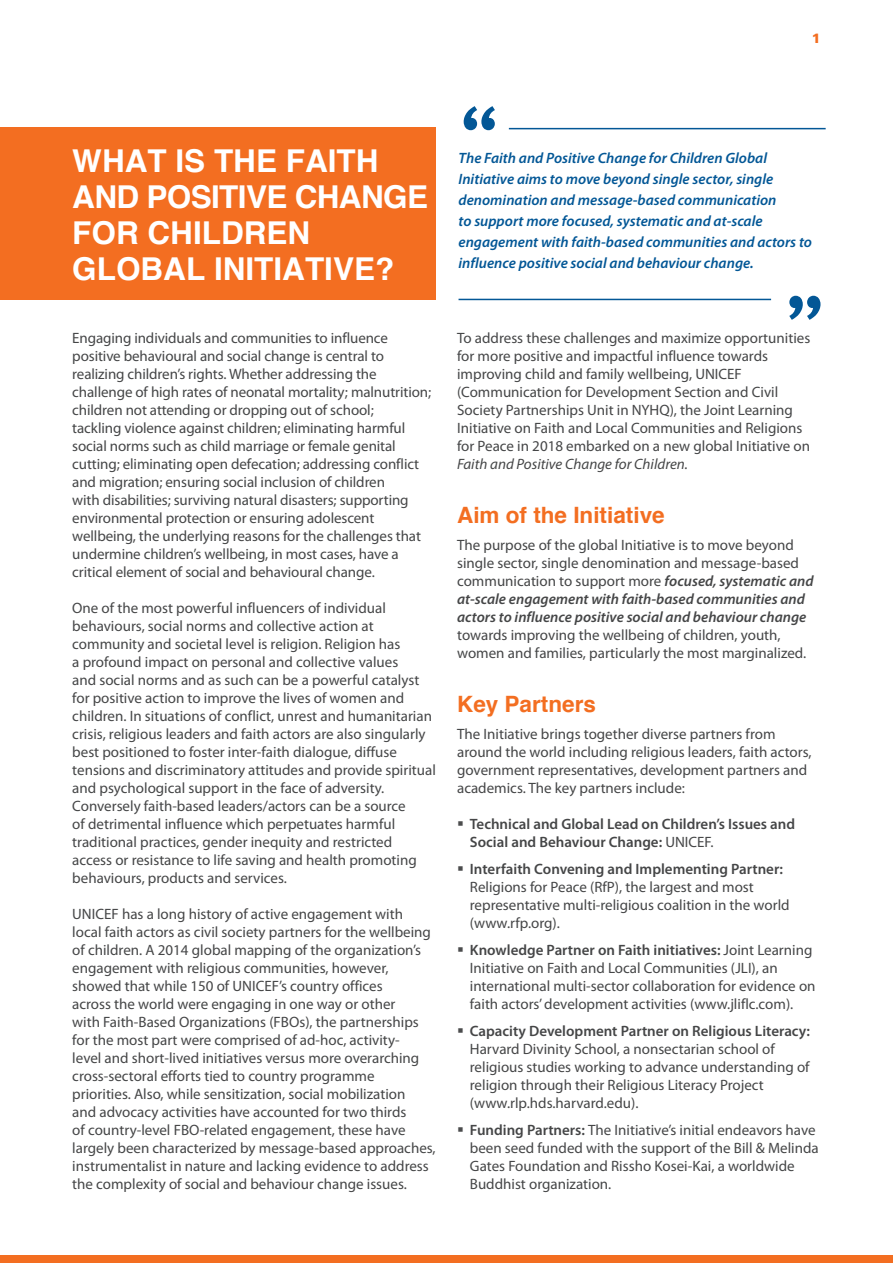
<style>
.page{position:relative;width:893px;height:1263px;background:#fff}
.page>*{position:absolute;margin:0;border:0;box-sizing:border-box;transform-origin:0 0}
.t1{font:90px "Meta Offc Pro Norm";color:#035796}
.t2{font:700 31.5px/36px "Helvetica";color:#fff}
.t3{font:700 22.5px "Helvetica";color:#f36e21}
.t4{font:15px/18px "Myriad Pro";color:#454647}
.t5{font:italic 600 15px/21px "Myriad Pro";color:#035796}
.t6{font:600 15px/18px "Myriad Pro";color:#454647}
.t7{font:italic 15px "Myriad Pro";color:#454647}
.t8{font:900 13.5px "Univers LT Std";color:#f36e21}
.s1{font-weight:600;font-style:italic}
.s2{font-weight:400}
.s3{font-weight:600}
</style>
<div class="page">
<div style="left:0;top:128px;width:436px;height:172px;background:#f36e21"></div>
<hr style="left:509px;top:128px;width:317px;height:1px;background:#035796">
<hr style="left:459px;top:299px;width:312px;height:1px;background:#035796">
<div style="left:0;top:1255px;width:893px;height:8px;background:#f36e21"></div>
<p class="t8" style="left:812px;top:30px;width:11px">1</p>
<h2 class="t2" style="left:72px;top:142px;width:357px">WHAT IS THE FAITH<br>AND POSITIVE CHANGE<br>FOR CHILDREN<br>GLOBAL INITIATIVE?</h2>
<p class="t4" style="left:72px;top:329px;width:360px">Engaging individuals and communities to influence positive behavioural and social change is central to realizing children’s rights. Whether addressing the challenge of high rates of neonatal mortality; malnutrition; children not attending or dropping out of school;<br>tackling violence against children; eliminating harmful social norms such as child marriage or female genital cutting; eliminating open defecation; addressing conflict and migration; ensuring social inclusion of children<br>with disabilities; surviving natural disasters; supporting environmental protection or ensuring adolescent wellbeing, the underlying reasons for the challenges that undermine children’s wellbeing, in most cases, have a critical element of social and behavioural change.</p>
<p class="t4" style="left:72px;top:599px;width:365px">One of the most powerful influencers of individual behaviours, social norms and collective action at community and societal level is religion. Religion has<br>a profound impact on personal and collective values<br>and social norms and as such can be a powerful catalyst for positive action to improve the lives of women and children. In situations of conflict, unrest and humanitarian crisis, religious leaders and faith actors are also singularly best positioned to foster inter-faith dialogue, diffuse tensions and discriminatory attitudes and provide spiritual and psychological support in the face of adversity.<br>Conversely faith-based leaders/actors can be a source<br>of detrimental influence which perpetuates harmful traditional practices, gender inequity and restricted access or resistance to life saving and health promoting behaviours, products and services.</p>
<p class="t4" style="left:72px;top:905px;width:365px">UNICEF has a long history of active engagement with local faith actors as civil society partners for the wellbeing of children. A 2014 global mapping of the organization’s engagement with religious communities, however, showed that while 150 of UNICEF’s country offices<br>across the world were engaging in one way or other<br>with Faith-Based Organizations (FBOs), the partnerships for the most part were comprised of ad-hoc, activity-<br>level and short-lived initiatives versus more overarching cross-sectoral efforts tied to country programme priorities. Also, while sensitization, social mobilization<br>and advocacy activities have accounted for two thirds<br>of country-level FBO-related engagement, these have largely been characterized by message-based approaches, instrumentalist in nature and lacking evidence to address the complexity of social and behaviour change issues.</p>
<h1 class="t1" style="left:458px;top:71px;width:44px">“</h1>
<p class="t5" style="left:459px;top:147px;width:355px">The Faith and Positive Change for Children Global Initiative aims to move beyond single sector, single denomination and message-based communication<br>to support more focused, systematic and at-scale engagement with faith-based communities and actors to influence positive social and behaviour change.</p>
<h1 class="t1" style="left:826px;top:355px;width:44px;rotate:-180deg">“</h1>
<p class="t4" style="left:457px;top:329px;width:355px">To address these challenges and maximize opportunities for more positive and impactful influence towards improving child and family wellbeing, UNICEF (Communication for Development Section and Civil Society Partnerships Unit in NYHQ), the Joint Learning Initiative on Faith and Local Communities and Religions for Peace in 2018 embarked on a new global Initiative on</p>
<p class="t7" style="left:457px;top:455px;width:232px">Faith and Positive Change for Children.</p>
<h3 class="t3" style="left:457px;top:501px;width:209px">Aim of the Initiative</h3>
<p class="t4" style="left:457px;top:536px;width:358px">The purpose of the global Initiative is to move beyond single sector, single denomination and message-based communication to support more <span class="s1">focused, systematic and at-scale engagement with faith-based communities and actors to influence positive social and behaviour change</span></p>
<p class="t4" style="left:457px;top:626px;width:351px">towards improving the wellbeing of children, youth, women and families, particularly the most marginalized.</p>
<h3 class="t3" style="left:457px;top:690px;width:140px">Key Partners</h3>
<p class="t4" style="left:457px;top:725px;width:356px">The Initiative brings together diverse partners from around the world including religious leaders, faith actors, government representatives, development partners and academics. The key partners include:</p>
<p class="t6" style="left:470px;top:815px;width:327px">Technical and Global Lead on Children’s Issues and<br>Social and Behaviour Change: <span class="s2">UNICEF.</span></p>
<p class="t6" style="left:470px;top:860px;width:315px">Interfaith Convening and Implementing Partner:</p>
<p class="t4" style="left:470px;top:878px;width:321px">Religions for Peace (RfP), the largest and most representative multi-religious coalition in the world (www.rfp.org).</p>
<p class="t4" style="left:470px;top:941px;width:347px"><span class="s3">Knowledge Partner on Faith initiatives:</span> Joint Learning Initiative on Faith and Local Communities (JLI), an international multi-sector collaboration for evidence on faith actors’ development activities (www.jliflc.com).</p>
<p class="t6" style="left:470px;top:1022px;width:342px">Capacity Development Partner on Religious Literacy:</p>
<p class="t4" style="left:470px;top:1040px;width:341px">Harvard Divinity School, a nonsectarian school of religious studies working to advance understanding of religion through their Religious Literacy Project (www.rlp.hds.harvard.edu).</p>
<p class="t4" style="left:470px;top:1121px;width:350px"><span class="s3">Funding Partners:</span> The Initiative’s initial endeavors have been seed funded with the support of the Bill &amp; Melinda Gates Foundation and Rissho Kosei-Kai, a worldwide Buddhist organization.</p>
</div>
